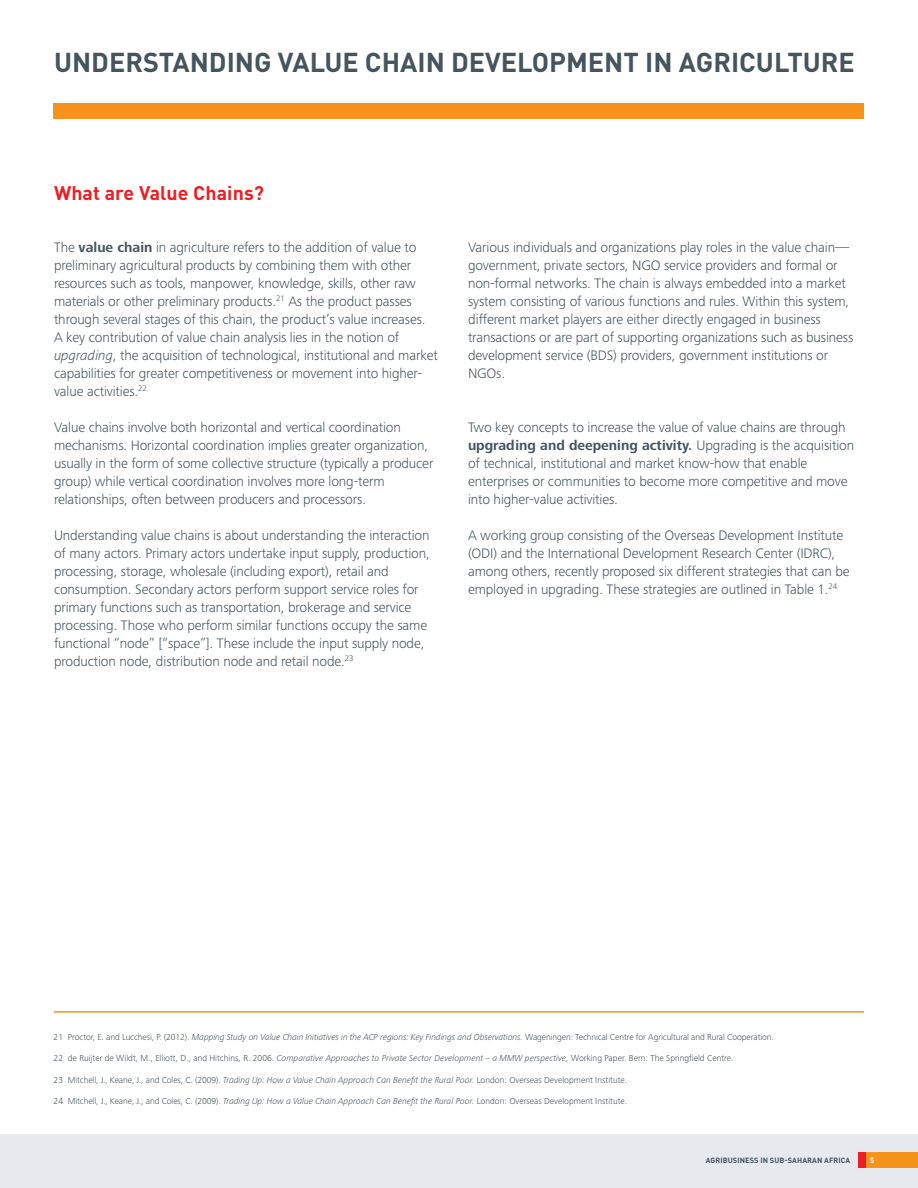
<style>
.page{position:relative;width:918px;height:1188px;background:#fff}
.page>*{position:absolute;margin:0;border:0;box-sizing:border-box;transform-origin:0 0}
.t1{font:700 27px "DIN Pro";color:#45555f}
.t2{font:700 19.5px "DIN Pro";letter-spacing:.005em;color:#ee1d23}
.t3{font:300 14.25px/18px "Frutiger Next Pro";letter-spacing:-.01em;color:#45555f}
.t4{font:300 9px "Frutiger Next Pro";color:#45555f}
.t5{font:700 7.5px "DIN Pro";letter-spacing:.01em;color:#45555f}
.t6{font:700 7.5px "DIN Pro";color:#fff}
.s1{font-weight:700}
.s2{font-style:italic}
</style>
<div class="page">
<div style="left:0;top:1134px;width:918px;height:54px;background:#e6e9ed"></div>
<div style="left:858px;top:1152px;width:60px;height:16px;background:#f7931d"></div>
<div style="left:858px;top:1152px;width:7px;height:16px;background:#ee1d23"></div>
<hr style="left:54px;top:1011px;width:810px;height:2px;background:#f7931d">
<div style="left:54px;top:103px;width:810px;height:16px;background:#f7931d"></div>
<p class="t1" style="left:54px;top:40px;width:802px">UNDERSTANDING VALUE CHAIN DEVELOPMENT IN AGRICULTURE</p>
<p class="t2" style="left:54px;top:177px;width:212px">What are Value Chains?</p>
<p class="t3" style="left:54px;top:238px;width:385px">The <span class="s1">value chain</span> in agriculture refers to the addition of value to preliminary agricultural products by combining them with other resources such as tools, manpower, knowledge, skills, other raw materials or other preliminary products.<sup>21</sup> As the product passes through several stages of this chain, the product’s value increases.<br>A key contribution of value chain analysis lies in the notion of <span class="s2">upgrading</span>, the acquisition of technological, institutional and market capabilities for greater competitiveness or movement into higher&shy;value activities.<sup>22</sup></p>
<p class="t3" style="left:54px;top:418px;width:381px">Value chains involve both horizontal and vertical coordination mechanisms. Horizontal coordination implies greater organization, usually in the form of some collective structure (typically a producer group) while vertical coordination involves more long-term relationships, often between producers and processors.</p>
<p class="t3" style="left:54px;top:526px;width:377px">Understanding value chains is about understanding the interaction of many actors. Primary actors undertake input supply, production, processing, storage, wholesale (including export), retail and consumption. Secondary actors perform support service roles for primary functions such as transportation, brokerage and service processing. Those who perform similar functions occupy the same functional “node” [“space”]. These include the input supply node, production node, distribution node and retail node.<sup>23</sup></p>
<p class="t3" style="left:468px;top:238px;width:387px">Various individuals and organizations play roles in the value chain— government, private sectors, NGO service providers and formal or non-formal networks. The chain is always embedded into a market system consisting of various functions and rules. Within this system, different market players are either directly engaged in business transactions or are part of supporting organizations such as business development service (BDS) providers, government institutions or NGOs.</p>
<p class="t3" style="left:468px;top:418px;width:388px">Two key concepts to increase the value of value chains are through <span class="s1">upgrading and deepening activity.</span> Upgrading is the acquisition of technical, institutional and market know-how that enable enterprises or communities to become more competitive and move into higher-value activities.</p>
<p class="t3" style="left:468px;top:526px;width:383px">A working group consisting of the Overseas Development Institute (ODI) and the International Development Research Center (IDRC), among others, recently proposed six different strategies that can be employed in upgrading. These strategies are outlined in Table 1.<sup>24</sup></p>
<p class="t4" style="left:54px;top:1032px;width:722px">21 Proctor, E. and Lucchesi, P. (2012). <span class="s2">Mapping Study on Value Chain Initiatives in the ACP regions: Key Findings and Observations.</span> Wageningen: Technical Centre for Agricultural and Rural Cooperation.</p>
<p class="t4" style="left:54px;top:1053px;width:682px">22 de Ruijter de Wildt, M., Elliott, D., and Hitchins, R. 2006. <span class="s2">Comparative Approaches to Private Sector Development – a MMW perspective,</span> Working Paper. Bern: The Springfield Centre.</p>
<p class="t4" style="left:54px;top:1075px;width:575px">23 Mitchell, J., Keane, J., and Coles, C. (2009). <span class="s2">Trading Up: How a Value Chain Approach Can Benefit the Rural Poor.</span> London: Overseas Development Institute.</p>
<p class="t4" style="left:54px;top:1096px;width:575px">24 Mitchell, J., Keane, J., and Coles, C. (2009). <span class="s2">Trading Up: How a Value Chain Approach Can Benefit the Rural Poor.</span> London: Overseas Development Institute.</p>
<p class="t5" style="left:706px;top:1154px;width:146px">AGRIBUSINESS IN SUB-SAHARAN AFRICA</p>
<p class="t6" style="left:870px;top:1154px;width:6px">5</p>
</div>
